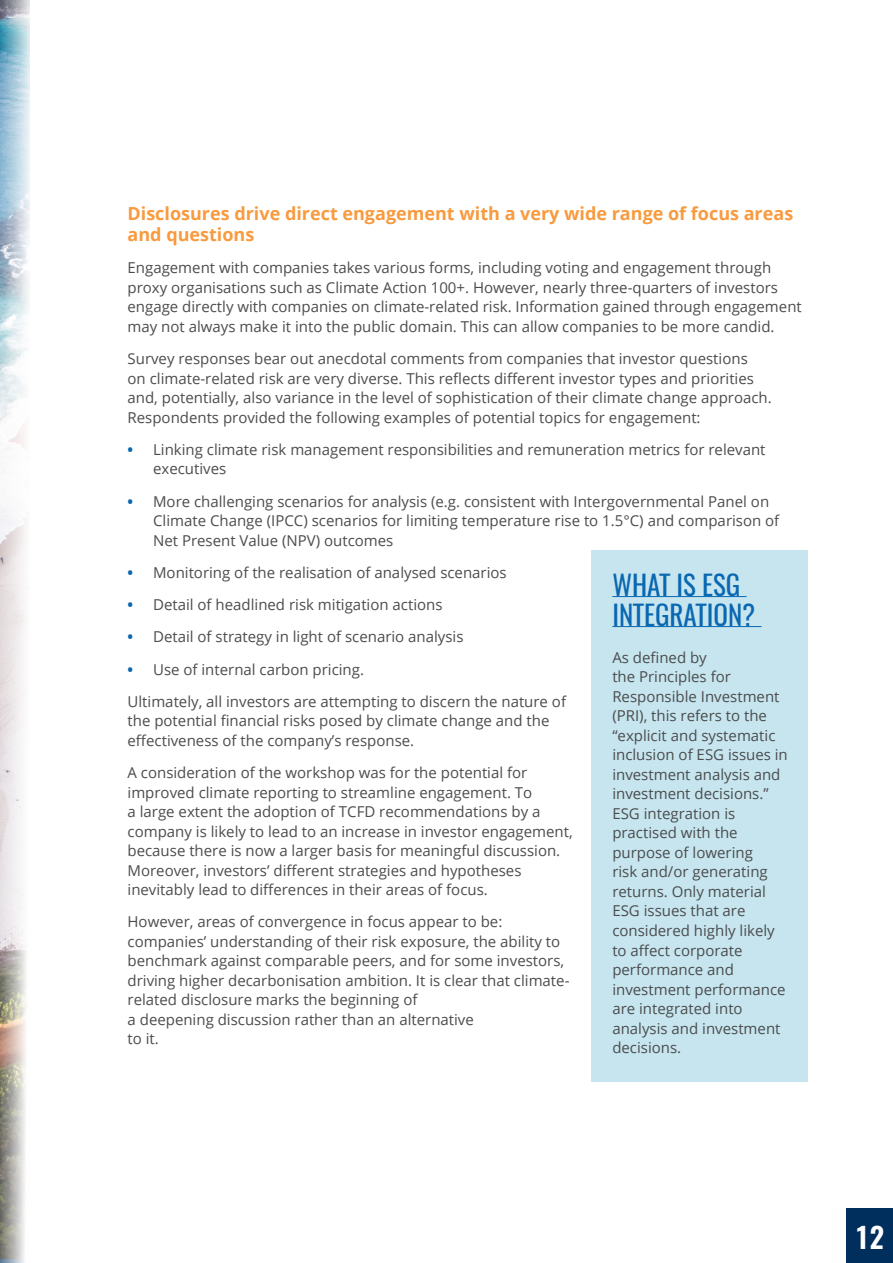
<style>
.page{position:relative;width:893px;height:1263px;background:#fff}
.page>*{position:absolute;margin:0;border:0;box-sizing:border-box;transform-origin:0 0}
.t1{font:600 28.5px "Oswald";color:#fff}
._2nd_title{font:27px/30px "Oswald";color:#0968b1}
.mini_Subtitle{font:700 18px/21px "Open Sans";color:#f89a3e}
.t2{font:15px/19.5px "Open Sans";color:#4b4c4d}
.s1{font-weight:700;color:#0968b1}
</style>
<div class="page">
<div style="left:846px;top:1209px;width:47px;height:54px;background:#002f5d"></div>
<img style="left:0;top:0;width:30px;height:1259px">
<div style="left:591px;top:550px;width:217px;height:531px;background:#c6e5ef"></div>
<hr style="left:612px;top:596px;width:135px;height:1px;background:#0968b1">
<hr style="left:612px;top:626px;width:150px;height:1px;background:#0968b1">
<p class="mini_Subtitle" style="left:128px;top:203px;width:667px">Disclosures drive direct engagement with a very wide range of focus areas and questions</p>
<p class="t2" style="left:128px;top:258px;width:676px">Engagement with companies takes various forms, including voting and engagement through proxy organisations such as Climate Action 100+. However, nearly three-quarters of investors engage directly with companies on climate-related risk. Information gained through engagement may not always make it into the public domain. This can allow companies to be more candid.</p>
<p class="t2" style="left:128px;top:348px;width:646px">Survey responses bear out anecdotal comments from companies that investor questions<br>on climate-related risk are very diverse. This reflects different investor types and priorities and, potentially, also variance in the level of sophistication of their climate change approach.<br>Respondents provided the following examples of potential topics for engagement:</p>
<p class="t2" style="left:153px;top:439px;width:614px;text-indent:-26px"><span class="s1">•</span> Linking climate risk management responsibilities and remuneration metrics for relevant executives</p>
<p class="t2" style="left:153px;top:491px;width:628px;text-indent:-26px"><span class="s1">•</span> More challenging scenarios for analysis (e.g. consistent with Intergovernmental Panel on<br>Climate Change (IPCC) scenarios for limiting temperature rise to 1.5°C) and comparison of<br>Net Present Value (NPV) outcomes</p>
<p class="t2" style="left:128px;top:562px;width:381px"><span class="s1">•</span> Monitoring of the realisation of analysed scenarios</p>
<p class="t2" style="left:128px;top:594px;width:316px"><span class="s1">•</span> Detail of headlined risk mitigation actions</p>
<p class="t2" style="left:128px;top:627px;width:337px"><span class="s1">•</span> Detail of strategy in light of scenario analysis</p>
<p class="t2" style="left:128px;top:659px;width:238px"><span class="s1">•</span> Use of internal carbon pricing.</p>
<p class="t2" style="left:128px;top:691px;width:440px">Ultimately, all investors are attempting to discern the nature of the potential financial risks posed by climate change and the effectiveness of the company’s response.</p>
<p class="t2" style="left:128px;top:762px;width:447px">A consideration of the workshop was for the potential for improved climate reporting to streamline engagement. To<br>a large extent the adoption of TCFD recommendations by a company is likely to lead to an increase in investor engagement, because there is now a larger basis for meaningful discussion.<br>Moreover, investors’ different strategies and hypotheses inevitably lead to differences in their areas of focus.</p>
<p class="t2" style="left:128px;top:912px;width:443px">However, areas of convergence in focus appear to be: companies’ understanding of their risk exposure, the ability to benchmark against comparable peers, and for some investors, driving higher decarbonisation ambition. It is clear that climate&shy;related disclosure marks the beginning of<br>a deepening discussion rather than an alternative<br>to it.</p>
<p class="_2nd_title" style="left:612px;top:570px;width:145px">WHAT IS ESG<br>INTEGRATION?</p>
<p class="t2" style="left:612px;top:647px;width:177px">As defined by<br>the Principles for<br>Responsible Investment (PRI), this refers to the “explicit and systematic inclusion of ESG issues in investment analysis and investment decisions.”<br>ESG integration is practised with the purpose of lowering<br>risk and/or generating returns. Only material<br>ESG issues that are considered highly likely to affect corporate performance and investment performance are integrated into analysis and investment decisions.</p>
<h1 class="t1" style="left:855px;top:1218px;width:31px">12</h1>
</div>
